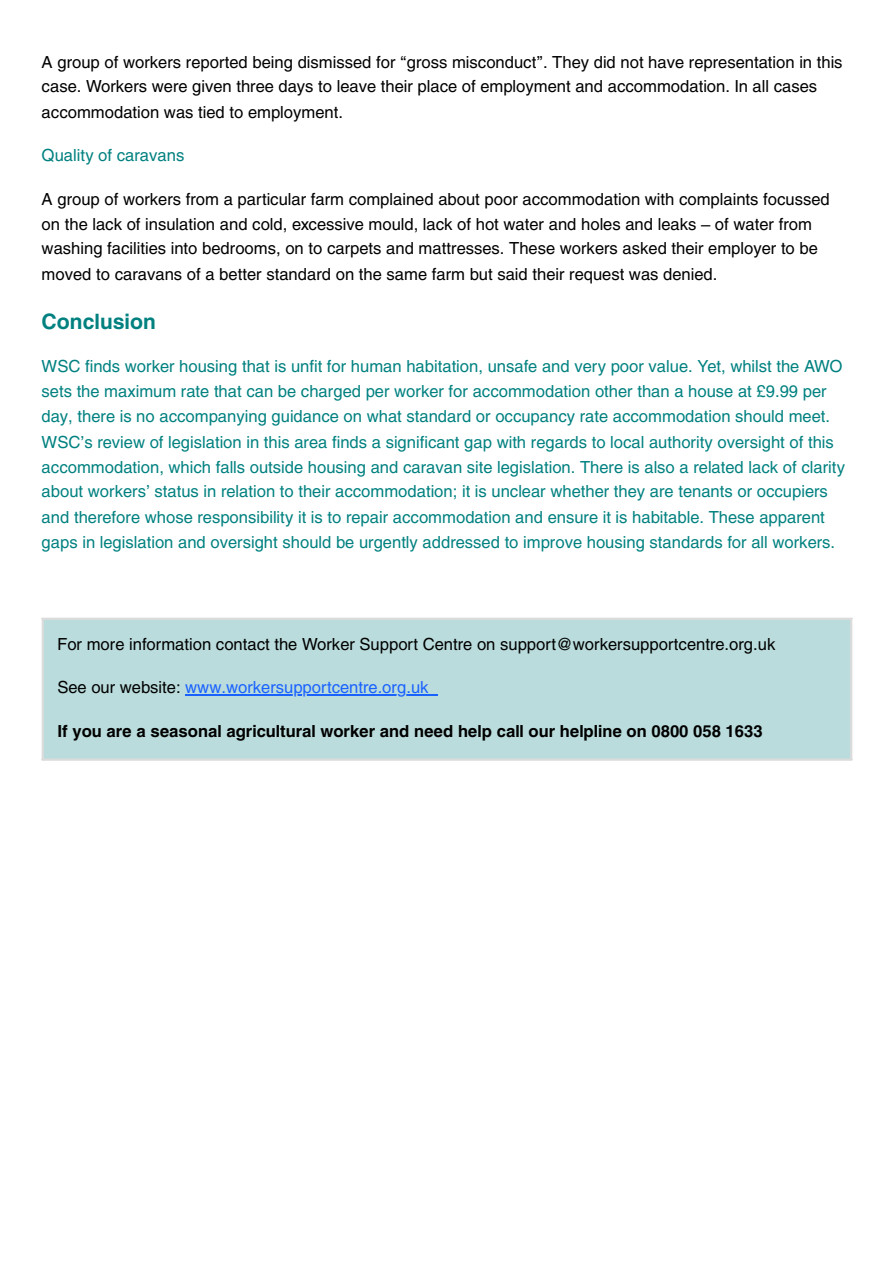
<style>
.page{position:relative;width:894px;height:1263px;background:#fff}
.page>*{position:absolute;margin:0;border:0;box-sizing:border-box;transform-origin:0 0}
.t1{font:700 21px "Helios";color:#008180}
.t2{font:16.5px/25px "Helios";color:#008180}
.t3{font:16.5px/25.2px "Helios";color:#000}
.t4{font:700 16.5px "Helios";color:#000}
.t5{font:16.5px "Helios";color:#1a62ff}
.s1{color:#000}
</style>
<div class="page">
<div style="left:42px;top:618px;width:809px;height:142px;background:#badcdc"></div>
<hr style="left:185px;top:694px;width:252px;height:1px;background:#1a62ff">
<hr style="left:42px;top:620px;width:2px;height:138px;background:#dbdbdb">
<hr style="left:849px;top:620px;width:3px;height:138px;background:#dbdbdb">
<hr style="left:42px;top:618px;width:810px;height:2px;background:#dbdbdb">
<hr style="left:42px;top:758px;width:810px;height:3px;background:#dbdbdb">
<p class="t3" style="left:42px;top:48px;width:802px">A group of workers reported being dismissed for “gross misconduct”. They did not have representation in this case. Workers were given three days to leave their place of employment and accommodation. In all cases accommodation was tied to employment.</p>
<p class="t2" style="left:42px;top:142px;width:144px">Quality of caravans</p>
<p class="t3" style="left:42px;top:186px;width:789px">A group of workers from a particular farm complained about poor accommodation with complaints focussed on the lack of insulation and cold, excessive mould, lack of hot water and holes and leaks – of water from washing facilities into bedrooms, on to carpets and mattresses. These workers asked their employer to be moved to caravans of a better standard on the same farm but said their request was denied.</p>
<h2 class="t1" style="left:42px;top:308px;width:115px">Conclusion</h2>
<p class="t2" style="left:42px;top:354px;width:804px">WSC finds worker housing that is unfit for human habitation, unsafe and very poor value. Yet, whilst the AWO sets the maximum rate that can be charged per worker for accommodation other than a house at £9.99 per day, there is no accompanying guidance on what standard or occupancy rate accommodation should meet.<br>WSC’s review of legislation in this area finds a significant gap with regards to local authority oversight of this accommodation, which falls outside housing and caravan site legislation. There is also a related lack of clarity about workers’ status in relation to their accommodation; it is unclear whether they are tenants or occupiers and therefore whose responsibility it is to repair accommodation and ensure it is habitable. These apparent gaps in legislation and oversight should be urgently addressed to improve housing standards for all workers.</p>
<p class="t3" style="left:57px;top:631px;width:719px">For more information contact the Worker Support Centre on support@workersupportcentre.org.uk</p>
<p class="t5" style="left:57px;top:677px;width:372px"><span class="s1">See our website:</span> www.workersupportcentre.org.uk</p>
<h1 class="t4" style="left:57px;top:720px;width:706px">If you are a seasonal agricultural worker and need help call our helpline on 0800 058 1633</h1>
</div>
